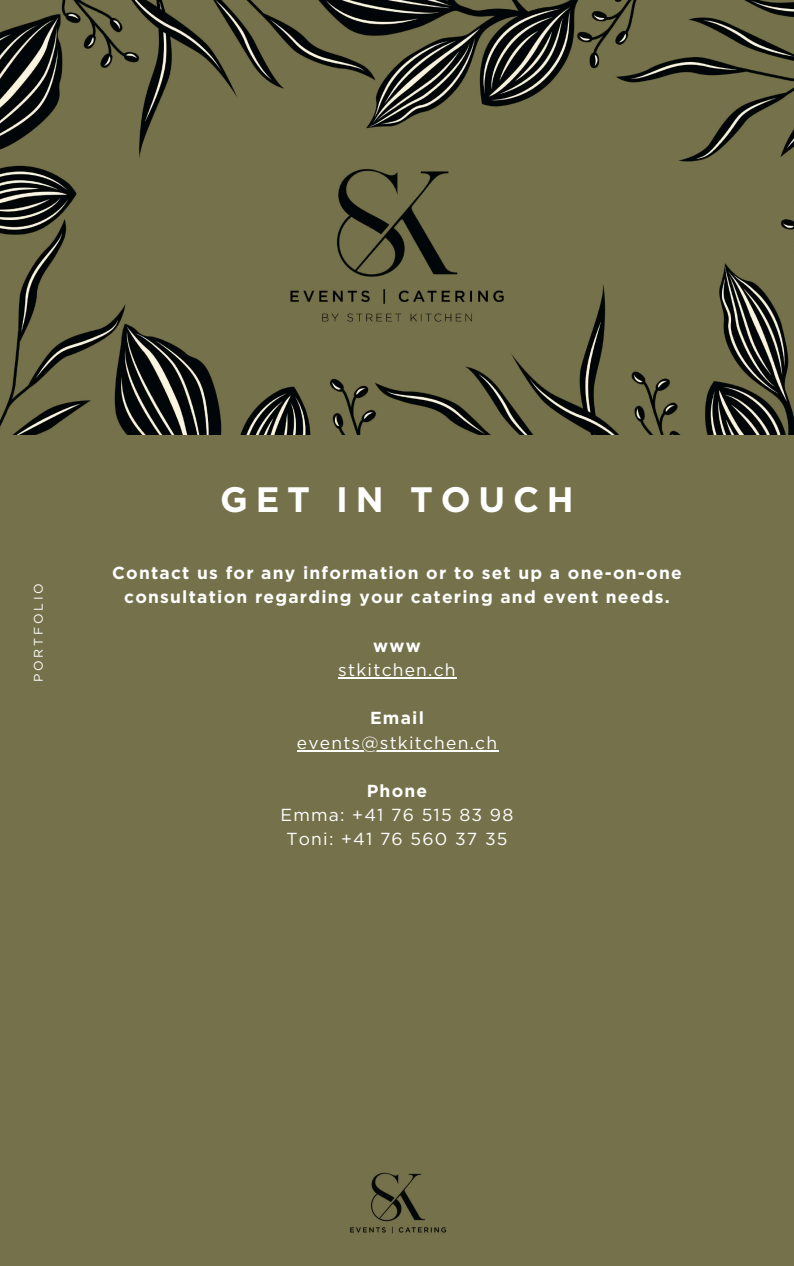
<style>
.page{position:relative;width:794px;height:1266px;background:#fff}
.page>*{position:absolute;margin:0;border:0;box-sizing:border-box;transform-origin:0 0}
.t1{font:700 35.33px "Gotham";letter-spacing:.22em;color:#fff}
.t2{font:700 17.4px/24.2px "Gotham";letter-spacing:.07em;color:#fff;text-align:center}
.t3{font:17.4px/24.2px "Gotham";letter-spacing:.07em;color:#fff;text-align:center}
.t4{font:12.45px "Gotham";letter-spacing:.22em;color:#fff}
</style>
<div class="page">
<div style="left:0;top:0;width:793px;height:1266px;background:#75714b"></div>
<img style="left:0;top:0;width:793px;height:434px">
<hr style="left:338px;top:677px;width:118px;height:2px;background:#fff">
<hr style="left:297px;top:749px;width:201px;height:2px;background:#fff">
<img style="left:350px;top:1172px;width:96px;height:62px">
<p class="t4" style="left:31px;top:682px;width:100px;rotate:-90deg">PORTFOLIO</p>
<h1 class="t1" style="left:220px;top:477px;width:355px">GET IN TOUCH</h1>
<p class="t2" style="left:112px;top:561px;width:570px">Contact us for any information or to set up a one-on-one consultation regarding your catering and event needs.</p>
<p class="t2" style="left:373px;top:633px;width:49px">www</p>
<p class="t3" style="left:338px;top:657px;width:119px">stkitchen.ch</p>
<p class="t2" style="left:370px;top:706px;width:55px">Email</p>
<p class="t3" style="left:297px;top:730px;width:202px">events@stkitchen.ch</p>
<p class="t2" style="left:366px;top:778px;width:62px">Phone</p>
<p class="t3" style="left:280px;top:803px;width:234px">Emma: +41 76 515 83 98<br>Toni: +41 76 560 37 35</p>
</div>
